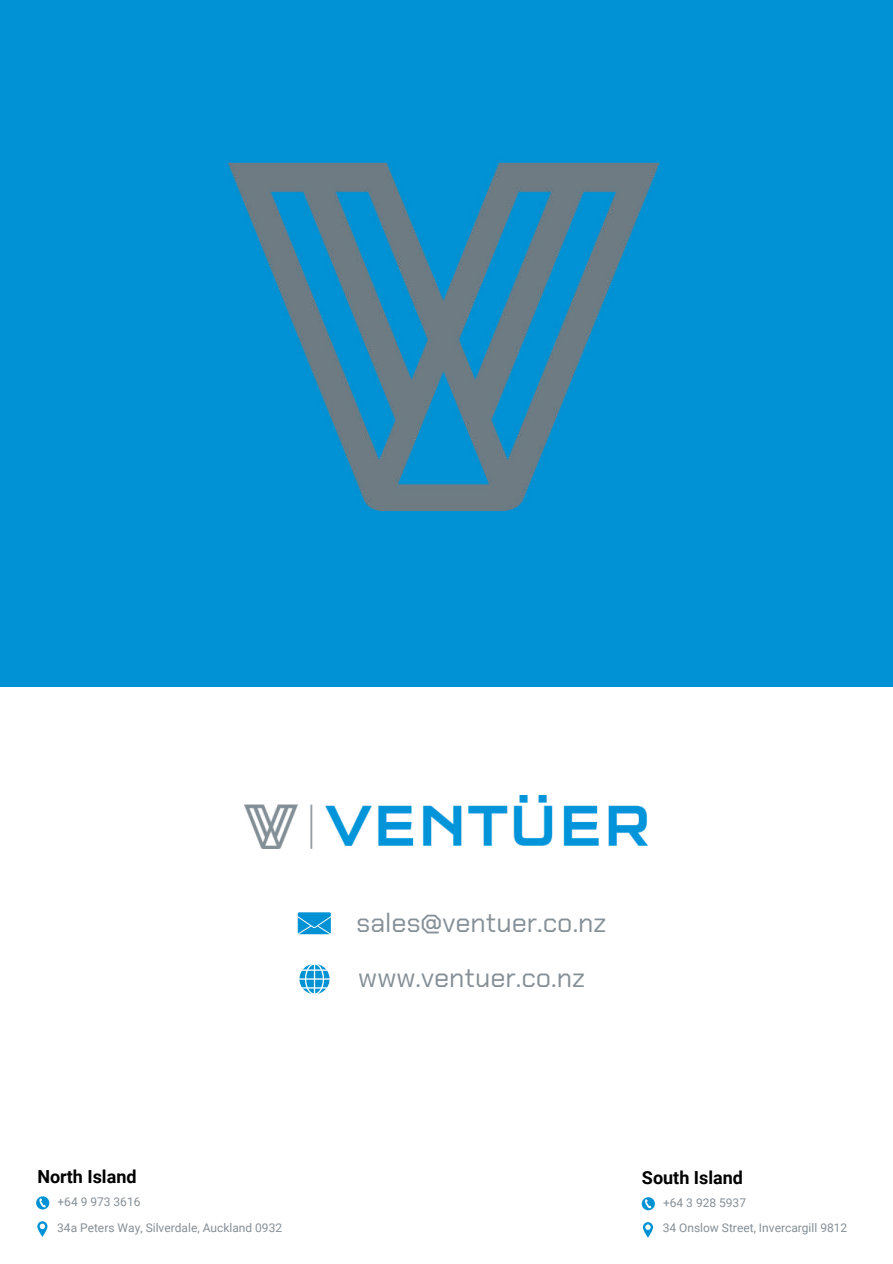
<style>
.page{position:relative;width:893px;height:1264px;background:#fff}
.page>*{position:absolute;margin:0;border:0;box-sizing:border-box;transform-origin:0 0}
.t1{font:27px/55.2px "Chakra Petch";color:#858f96}
.t2{font:700 18px "Roboto";color:#000}
.t3{font:12px/25.7px "Roboto";color:#858f96}
</style>
<div class="page">
<div style="left:0;top:0;width:892px;height:686px;background:#0092d4"></div>
<img style="left:245px;top:795px;width:402px;height:53px">
<svg style="left:298px;top:912px;width:33px;height:22px"></svg>
<svg style="left:299px;top:963px;width:30px;height:31px"></svg>
<hr style="left:299px;top:978px;width:31px;height:1px;background:#fff">
<svg style="left:302px;top:963px;width:25px;height:31px"></svg>
<svg style="left:36px;top:1196px;width:13px;height:13px"></svg>
<svg style="left:37px;top:1221px;width:10px;height:15px"></svg>
<svg style="left:641px;top:1197px;width:13px;height:13px"></svg>
<svg style="left:643px;top:1222px;width:10px;height:15px"></svg>
<img style="left:228px;top:162px;width:432px;height:349px">
<h2 class="t2" style="left:37px;top:1163px;width:101px">North Island</h2>
<p class="t3" style="left:57px;top:1188px;width:84px">+64 9 973 3616</p>
<p class="t3" style="left:57px;top:1214px;width:226px">34a Peters Way, Silverdale, Auckland 0932</p>
<h1 class="t1" style="left:356px;top:894px;width:251px">sales@ventuer.co.nz www.ventuer.co.nz</h1>
<h2 class="t2" style="left:642px;top:1164px;width:103px">South Island</h2>
<p class="t3" style="left:662px;top:1189px;width:186px">+64 3 928 5937<br>34 Onslow Street, Invercargill 9812</p>
</div>
